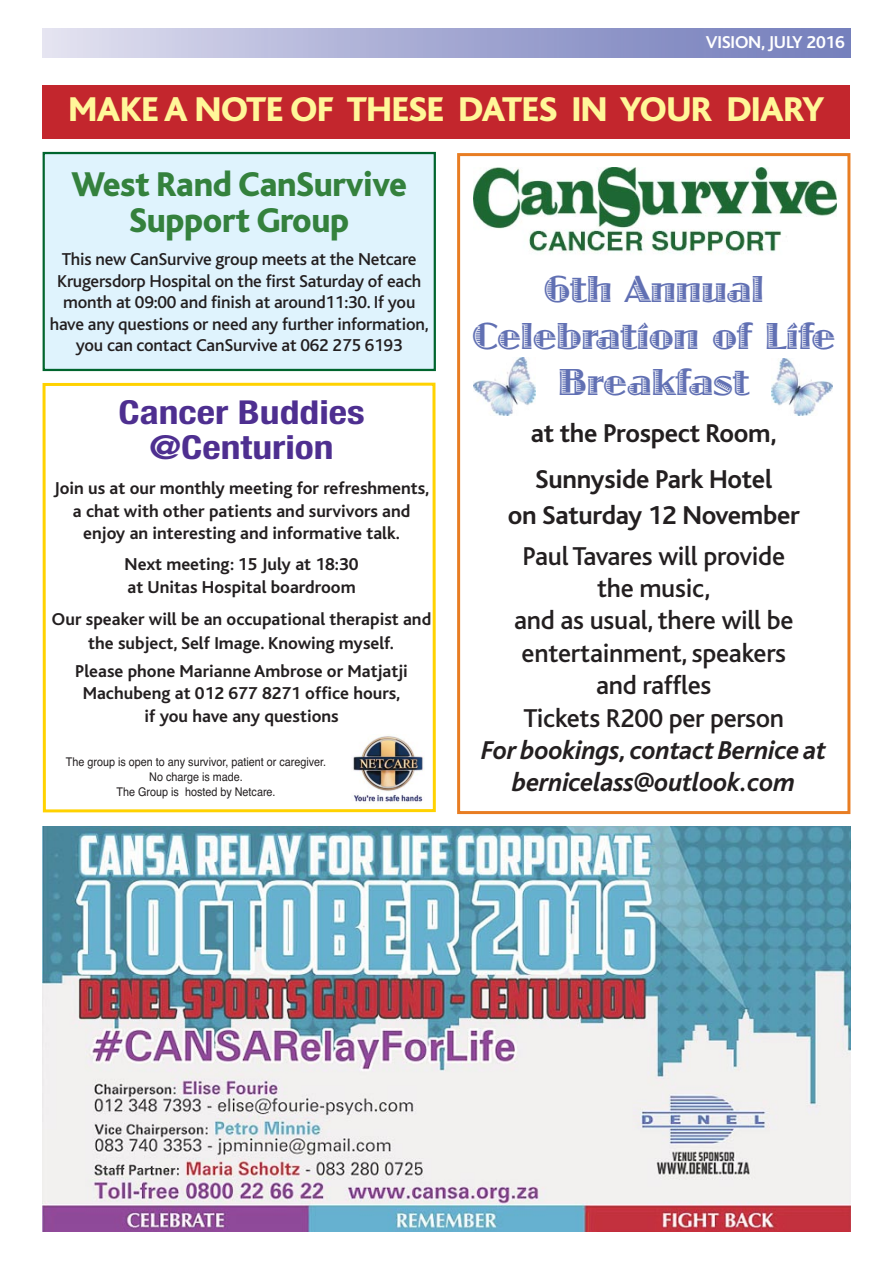
<style>
.page{position:relative;width:893px;height:1263px;background:#fff}
.page>*{position:absolute;margin:0;border:0;box-sizing:border-box;transform-origin:0 0}
.t1{font:39px/46.5px "Jazz Let Plain";letter-spacing:-.015em;color:#6170b3;text-align:center}
.t2{font:800 36px "Bliss";letter-spacing:-.01em;color:#fff799}
.t3{font:800 36px/36px "Bliss";letter-spacing:-.01em;color:#34813d;text-align:center;scale:.96 1}
.t4{font:700 condensed 33px/34.5px "Helvetica Neue";color:#4e2f90;text-align:center;scale:1.2 1}
.t5{font:500 27px/32.4px "Bliss";letter-spacing:-.01em;color:#231f20;text-align:center}
.t6{font:700 27px/46.5px "Bliss";letter-spacing:-.01em;color:#231f20}
.t7{font:italic 700 27px/32.4px "Bliss";letter-spacing:-.01em;color:#231f20;text-align:center}
.t8{font:700 18px/22.5px "Bliss";color:#231f20;text-align:center}
.t9{font:500 18px/21.6px "Bliss";letter-spacing:-.01em;color:#231f20;text-align:center}
.t10{font:700 18px "Bliss";letter-spacing:-.01em;color:#fff}
.t11{font:12px/15px "Helvetica";color:#231f20;text-align:center;scale:.9 1}
</style>
<div class="page">
<div style="left:43px;top:383px;width:393px;height:429px;border:3px solid #ffd200"></div>
<div style="left:331px;top:733px;width:93px;height:76px;background:#fff"></div>
<img style="left:353px;top:734px;width:71px;height:68px">
<div style="left:45px;top:154px;width:389px;height:215px;background:#dff3fd"></div>
<div style="left:43px;top:152px;width:393px;height:219px;border:2px solid #00652e"></div>
<div style="left:457px;top:153px;width:393px;height:661px;border:3px solid #e87d23"></div>
<img style="left:473px;top:168px;width:363px;height:86px">
<div style="left:43px;top:85px;width:807px;height:53px;background:#c3262d"></div>
<img style="left:771px;top:358px;width:61px;height:58px">
<img style="left:474px;top:358px;width:61px;height:57px">
<img style="left:43px;top:826px;width:807px;height:405px">
<p class="t10" style="left:706px;top:36px;width:141px">VISION, JULY 2016</p>
<h2 class="t2" style="left:68px;top:96px;width:758px">MAKE A NOTE OF THESE DATES IN YOUR DIARY</h2>
<h2 class="t3" style="left:72px;top:169px;width:351px">West Rand CanSurvive<br>Support Group</h2>
<p class="t9" style="left:50px;top:250px;width:380px">This new CanSurvive group meets at the Netcare Krugersdorp Hospital on the first Saturday of each month at 09:00 and finish at around11:30. If you have any questions or need any further information, you can contact CanSurvive at 062 275 6193</p>
<h3 class="t4" style="left:118px;top:396px;width:207px">Cancer Buddies @Centurion</h3>
<p class="t8" style="left:54px;top:479px;width:377px">Join us at our monthly meeting for refreshments, a chat with other patients and survivors and enjoy an interesting and informative talk.</p>
<p class="t8" style="left:125px;top:555px;width:236px;text-align:left">Next meeting: 15 July at 18:30 at Unitas Hospital boardroom</p>
<p class="t8" style="left:52px;top:609px;width:381px;line-height:24px">Our speaker will be an occupational therapist and the subject, Self Image. Knowing myself.</p>
<p class="t8" style="left:75px;top:661px;width:334px">Please phone Marianne Ambrose or Matjatji<br>Machubeng at 012 677 8271 office hours, if you have any questions</p>
<p class="t11" style="left:66px;top:755px;width:291px">The group is open to any survivor, patient or caregiver.<br>No charge is made.<br>The Group is hosted by Netcare.</p>
<h1 class="t1" style="left:472px;top:265px;width:365px">6th Annual<br>Celebration of Life<br>Breakfast</h1>
<h3 class="t6" style="left:531px;top:412px;width:247px">at the Prospect Room,<br>Sunnyside Park Hotel</h3>
<h3 class="t6" style="left:508px;top:494px;width:294px">on Saturday 12 November</h3>
<h3 class="t5" style="left:514px;top:542px;width:281px">Paul Tavares will provide the music,<br>and as usual, there will be entertainment, speakers and raffles<br>Tickets R200 per person</h3>
<h3 class="t7" style="left:481px;top:736px;width:346px">For bookings, contact Bernice at bernicelass@outlook.com</h3>
</div>
